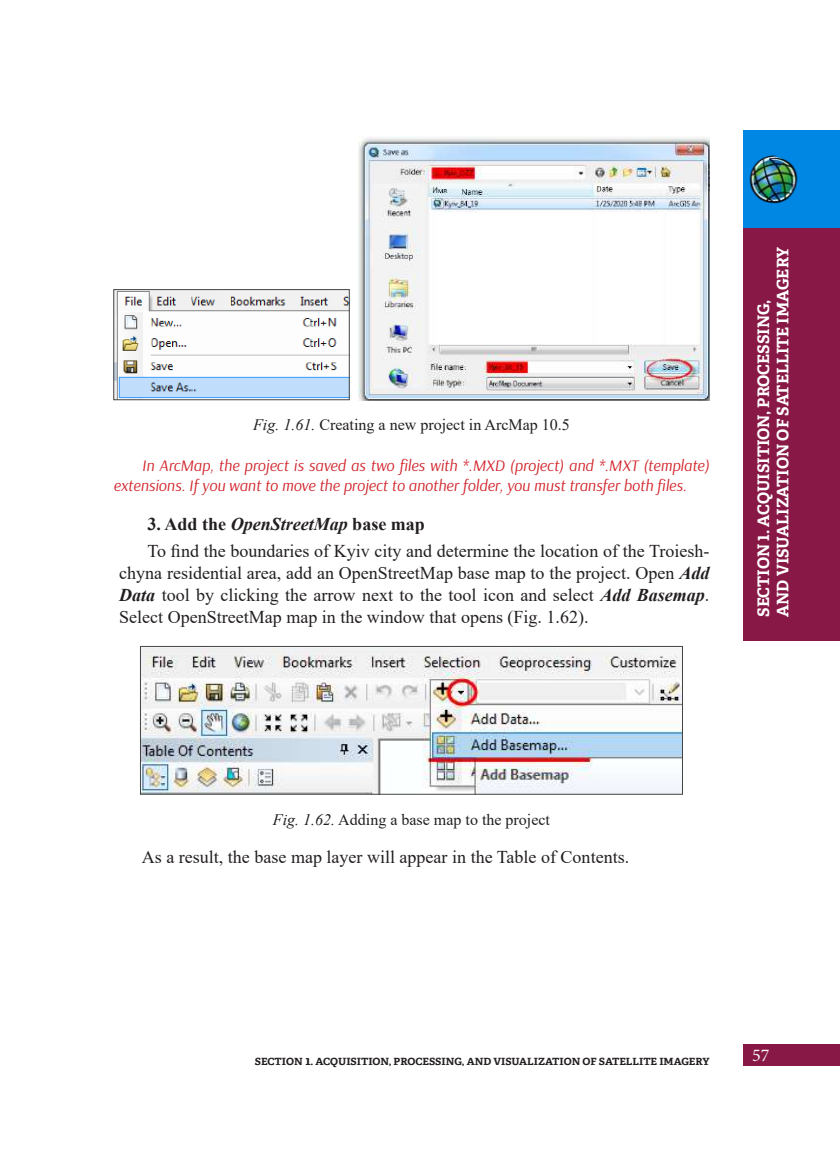
<style>
.page{position:relative;width:840px;height:1168px;background:#fff}
.page>*{position:absolute;margin:0;border:0;box-sizing:border-box;transform-origin:0 0}
.t1{font:18px/22px "Times New Roman";color:#231f20}
.t2{font:18px "Minion Pro";color:#f7f7f8}
.t3{font:italic 16px/20px "Arsenal";color:#d1232a}
.t4{font:16px "Times New Roman";color:#231f20}
.t5{font:700 16px/19.2px "Adelle Cyrillic";color:#fff}
.t6{font:700 10px "Adelle Cyrillic";color:#231f20;scale:1.05 1}
.s1{font-style:italic}
.s2{font-weight:700}
.s3{font-weight:700;font-style:italic}
.s4{font-size:19.2px}
.s5{font-size:12px}
</style>
<div class="page">
<div style="left:743px;top:130px;width:96px;height:511px;background:#881946"></div>
<div style="left:743px;top:1045px;width:96px;height:21px;background:#881946"></div>
<div style="left:743px;top:130px;width:96px;height:98px;background:#0086e3"></div>
<img style="left:749px;top:155px;width:49px;height:49px">
<img style="left:115px;top:291px;width:232px;height:107px">
<div style="left:113px;top:289px;width:236px;height:111px;border:1px solid #444"></div>
<img style="left:358px;top:136px;width:351px;height:264px">
<img style="left:142px;top:648px;width:538px;height:144px">
<div style="left:140px;top:646px;width:542px;height:148px;border:1px solid #444"></div>
<p class="t4" style="left:253px;top:414px;width:318px"><span class="s1">Fig. 1.61.</span> Creating a new project in ArcMap 10.5</p>
<p class="t3" style="left:113px;top:456px;width:597px;text-indent:28px">In ArcMap, the project is saved as two files with *.MXD (project) and *.MXT (template) extensions. If you want to move the project to another folder, you must transfer both files.</p>
<p class="t1" style="left:147px;top:509px;width:563px;line-height:27.6px"><span class="s2">3. Add the</span> <span class="s3">OpenStreetMap</span> <span class="s2">base map<br></span>To find the boundaries of Kyiv city and determine the location of the Troiesh-</p>
<p class="t1" style="left:119px;top:562px;width:591px;text-align:justify">chyna residential area, add an OpenStreetMap base map to the project. Open <span class="s3">Add Data</span> tool by clicking the arrow next to the tool icon and select <span class="s3">Add Basemap</span>.<br>Select OpenStreetMap map in the window that opens (Fig. 1.62).</p>
<p class="t5" style="left:753px;top:617px;width:371px;rotate:-90deg">SECTION <span class="s4">1</span>. ACQUISITION, PROCESSING,<br>AND VISUALIZATION OF SATELLITE IMAGERY</p>
<p class="t4" style="left:273px;top:808px;width:278px"><span class="s1">Fig. 1.62.</span> Adding a base map to the project</p>
<p class="t1" style="left:142px;top:846px;width:488px">As a result, the base map layer will appear in the Table of Contents.</p>
<p class="t6" style="left:255px;top:1056px;width:434px">SECTION <span class="s5">1</span>. ACQUISITION, PROCESSING, AND VISUALIZATION OF SATELLITE IMAGERY</p>
<p class="t2" style="left:751px;top:1043px;width:19px">57</p>
</div>
